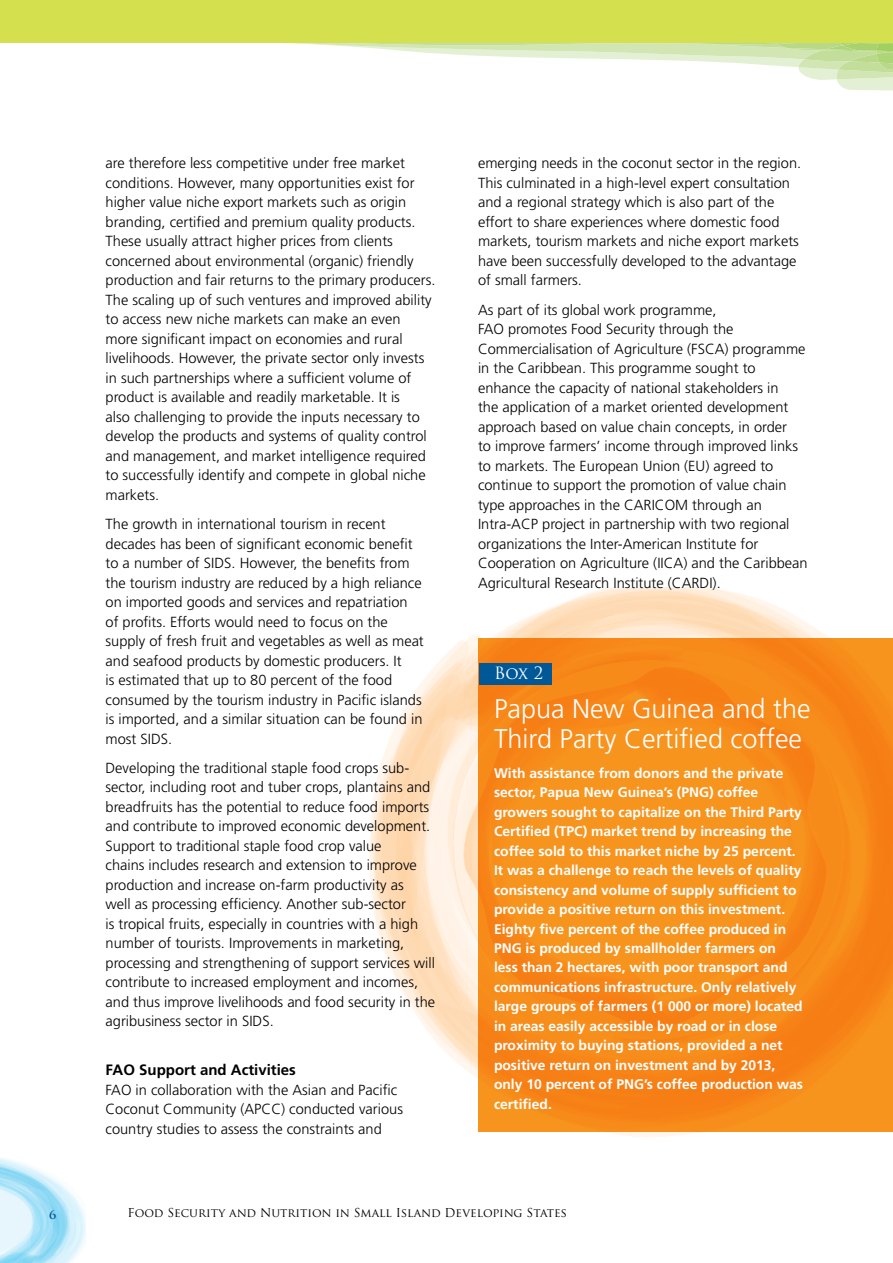
<style>
.page{position:relative;width:893px;height:1263px;background:#fff}
.page>*{position:absolute;margin:0;border:0;box-sizing:border-box;transform-origin:0 0}
.t1{font:300 27px/30px "Frutiger LT Std";color:#fff}
.t2{font:16.5px "Trajan Pro";color:#fff}
.t3{font:700 15px "Frutiger LT Std";color:#000}
.t4{font:300 14.7px/19.5px "Frutiger LT Std";color:#000}
.t5{font:700 13.8px/19.5px "Frutiger LT Std";color:#fff}
.t6{font:12px "Trajan Pro";color:#000}
.t7{font:700 12px "Trajan Pro";color:#005897}
</style>
<div class="page">
<img style="left:369px;top:587px;width:524px;height:550px">
<div style="left:479px;top:663px;width:73px;height:21px;background:#005897"></div>
<svg style="left:0;top:1158px;width:85px;height:105px"></svg>
<svg style="left:288px;top:43px;width:605px;height:48px"></svg>
<div style="left:0;top:0;width:893px;height:43px;background:#d5e04e"></div>
<p class="t4" style="left:106px;top:154px;width:331px">are therefore less competitive under free market conditions. However, many opportunities exist for higher value niche export markets such as origin branding, certified and premium quality products.<br>These usually attract higher prices from clients concerned about environmental (organic) friendly production and fair returns to the primary producers.<br>The scaling up of such ventures and improved ability to access new niche markets can make an even more significant impact on economies and rural livelihoods. However, the private sector only invests in such partnerships where a sufficient volume of product is available and readily marketable. It is<br>also challenging to provide the inputs necessary to develop the products and systems of quality control and management, and market intelligence required to successfully identify and compete in global niche markets.</p>
<p class="t4" style="left:106px;top:514px;width:320px">The growth in international tourism in recent decades has been of significant economic benefit to a number of SIDS. However, the benefits from the tourism industry are reduced by a high reliance on imported goods and services and repatriation of profits. Efforts would need to focus on the supply of fresh fruit and vegetables as well as meat and seafood products by domestic producers. It<br>is estimated that up to 80 percent of the food consumed by the tourism industry in Pacific islands is imported, and a similar situation can be found in most SIDS.</p>
<p class="t4" style="left:106px;top:758px;width:331px">Developing the traditional staple food crops sub&shy;sector, including root and tuber crops, plantains and breadfruits has the potential to reduce food imports and contribute to improved economic development.<br>Support to traditional staple food crop value<br>chains includes research and extension to improve production and increase on-farm productivity as<br>well as processing efficiency. Another sub-sector<br>is tropical fruits, especially in countries with a high number of tourists. Improvements in marketing, processing and strengthening of support services will contribute to increased employment and incomes, and thus improve livelihoods and food security in the agribusiness sector in SIDS.</p>
<p class="t3" style="left:106px;top:1061px;width:192px">FAO Support and Activities</p>
<p class="t4" style="left:106px;top:1080px;width:299px">FAO in collaboration with the Asian and Pacific<br>Coconut Community (APCC) conducted various country studies to assess the constraints and</p>
<p class="t4" style="left:478px;top:154px;width:325px">emerging needs in the coconut sector in the region.<br>This culminated in a high-level expert consultation and a regional strategy which is also part of the effort to share experiences where domestic food markets, tourism markets and niche export markets have been successfully developed to the advantage of small farmers.</p>
<p class="t4" style="left:478px;top:300px;width:331px">As part of its global work programme,<br>FAO promotes Food Security through the Commercialisation of Agriculture (FSCA) programme in the Caribbean. This programme sought to enhance the capacity of national stakeholders in<br>the application of a market oriented development approach based on value chain concepts, in order<br>to improve farmers’ income through improved links to markets. The European Union (EU) agreed to continue to support the promotion of value chain type approaches in the CARICOM through an Intra-ACP project in partnership with two regional organizations the Inter-American Institute for Cooperation on Agriculture (IICA) and the Caribbean Agricultural Research Institute (CARDI).</p>
<p class="t2" style="left:494px;top:663px;width:51px">Box 2</p>
<h1 class="t1" style="left:494px;top:694px;width:318px">Papua New Guinea and the<br>Third Party Certified coffee</h1>
<p class="t5" style="left:494px;top:763px;width:310px">With assistance from donors and the private sector, Papua New Guinea’s (PNG) coffee growers sought to capitalize on the Third Party Certified (TPC) market trend by increasing the coffee sold to this market niche by 25 percent.<br>It was a challenge to reach the levels of quality consistency and volume of supply sufficient to provide a positive return on this investment.<br>Eighty five percent of the coffee produced in PNG is produced by smallholder farmers on less than 2 hectares, with poor transport and communications infrastructure. Only relatively large groups of farmers (1 000 or more) located in areas easily accessible by road or in close proximity to buying stations, provided a net positive return on investment and by 2013, only 10 percent of PNG’s coffee production was certified.</p>
<p class="t7" style="left:49px;top:1207px;width:9px">6</p>
<p class="t6" style="left:128px;top:1205px;width:441px">Food Security and Nutrition in Small Island Developing States</p>
</div>
